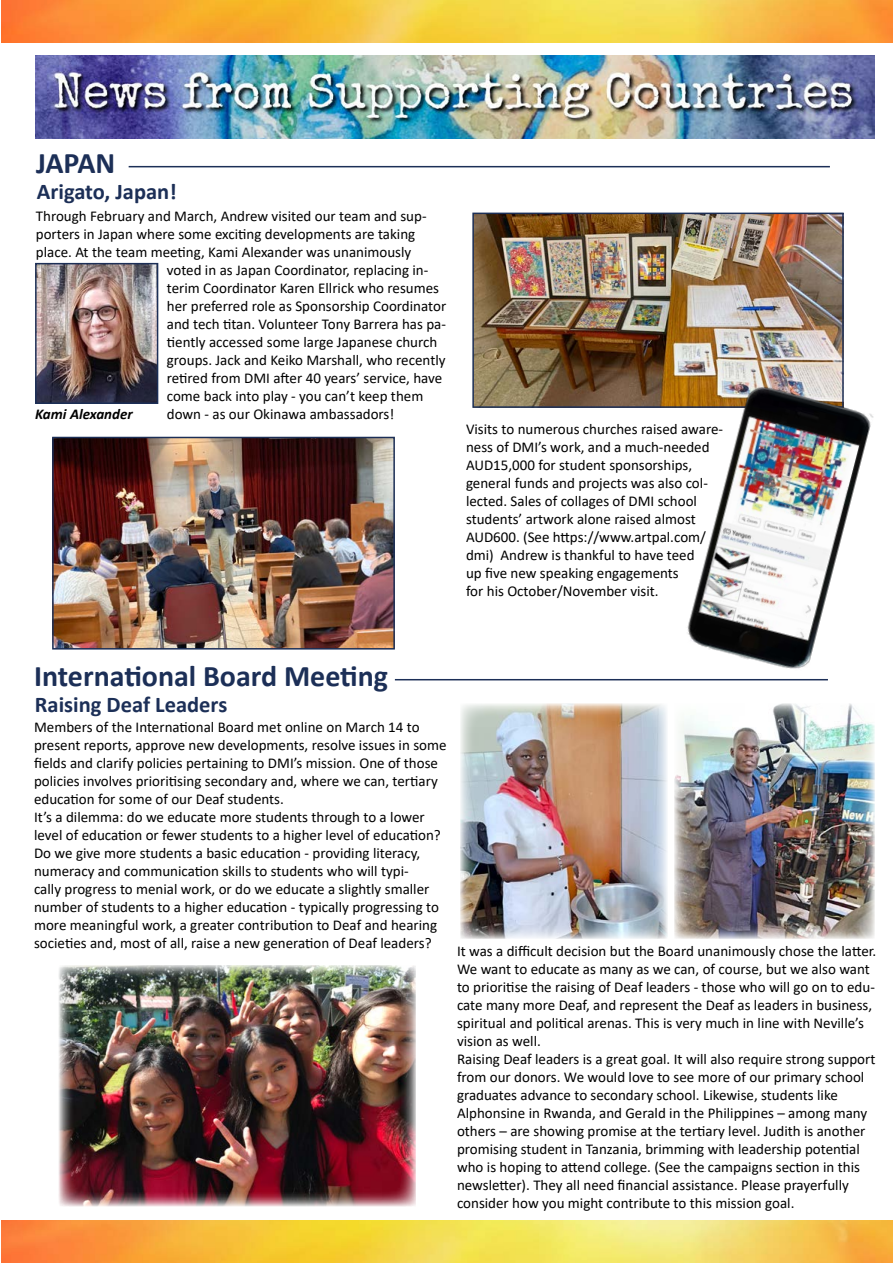
<style>
.page{position:relative;width:893px;height:1263px;background:#fff}
.page>*{position:absolute;margin:0;border:0;box-sizing:border-box;transform-origin:0 0}
.t1{font:700 30px "Calibri";color:#1c2f57}
.t2{font:700 22.5px "Calibri";color:#1c2f57}
.t3{font:15px/18px "Calibri";color:#000}
.t4{font:italic 700 15px "Calibri";color:#000}
</style>
<div class="page">
<img style="left:2px;top:0;width:891px;height:43px">
<img style="left:1px;top:1220px;width:892px;height:43px">
<img style="left:36px;top:55px;width:839px;height:83px">
<hr style="left:129px;top:166px;width:701px;height:1px;background:#1c2f57">
<img style="left:38px;top:266px;width:117px;height:135px">
<div style="left:35px;top:263px;width:123px;height:141px;border:2px solid #1c2f57"></div>
<img style="left:55px;top:440px;width:337px;height:206px">
<div style="left:52px;top:437px;width:343px;height:212px;border:2px solid #1c2f57"></div>
<img style="left:475px;top:216px;width:366px;height:189px">
<div style="left:472px;top:213px;width:372px;height:195px;border:2px solid #1c2f57"></div>
<img style="left:681px;top:381px;width:192px;height:288px">
<hr style="left:395px;top:679px;width:433px;height:1px;background:#1c2f57">
<img style="left:59px;top:966px;width:357px;height:240px">
<img style="left:460px;top:704px;width:207px;height:235px">
<img style="left:674px;top:704px;width:201px;height:235px">
<h1 class="t1" style="left:36px;top:142px;width:81px">JAPAN</h1>
<p class="t3" style="left:36px;top:206px;width:392px">Through February and March, Andrew visited our team and sup-</p>
<p class="t3" style="left:36px;top:224px;width:381px">porters in Japan where some exciting developments are taking</p>
<p class="t3" style="left:36px;top:242px;width:377px">place. At the team meeting, Kami Alexander was unanimously</p>
<p class="t3" style="left:167px;top:260px;width:263px">voted in as Japan Coordinator, replacing in-</p>
<p class="t3" style="left:167px;top:278px;width:274px">terim Coordinator Karen Ellrick who resumes</p>
<p class="t3" style="left:167px;top:296px;width:281px">her preferred role as Sponsorship Coordinator</p>
<p class="t3" style="left:167px;top:314px;width:281px">and tech titan. Volunteer Tony Barrera has pa-</p>
<p class="t3" style="left:167px;top:332px;width:272px">tiently accessed some large Japanese church</p>
<p class="t3" style="left:167px;top:350px;width:280px">groups. Jack and Keiko Marshall, who recently</p>
<p class="t3" style="left:167px;top:368px;width:277px">retired from DMI after 40 years’ service, have</p>
<p class="t3" style="left:167px;top:386px;width:258px">come back into play - you can’t keep them</p>
<p class="t3" style="left:167px;top:404px;width:229px">down - as our Okinawa ambassadors!</p>
<h2 class="t2" style="left:37px;top:175px;width:141px">Arigato, Japan!</h2>
<p class="t4" style="left:35px;top:404px;width:99px">Kami Alexander</p>
<p class="t3" style="left:466px;top:420px;width:259px">Visits to numerous churches raised aware&shy;ness of DMI’s work, and a much-needed AUD15,000 for student sponsorships, general funds and projects was also col&shy;lected. Sales of collages of DMI school students’ artwork alone raised almost AUD600. (See https://www.artpal.com/ dmi) Andrew is thankful to have teed<br>up five new speaking engagements<br>for his October/November visit.</p>
<h1 class="t1" style="left:34px;top:655px;width:356px">International Board Meeting</h1>
<h2 class="t2" style="left:35px;top:688px;width:194px">Raising Deaf Leaders</h2>
<p class="t3" style="left:34px;top:717px;width:414px">Members of the International Board met online on March 14 to present reports, approve new developments, resolve issues in some fields and clarify policies pertaining to DMI’s mission. One of those policies involves prioritising secondary and, where we can, tertiary education for some of our Deaf students.<br>It’s a dilemma: do we educate more students through to a lower level of education or fewer students to a higher level of education?<br>Do we give more students a basic education - providing literacy, numeracy and communication skills to students who will typi-<br>cally progress to menial work, or do we educate a slightly smaller number of students to a higher education - typically progressing to more meaningful work, a greater contribution to Deaf and hearing societies and, most of all, raise a new generation of Deaf leaders?</p>
<p class="t3" style="left:457px;top:942px;width:421px">It was a difficult decision but the Board unanimously chose the latter.<br>We want to educate as many as we can, of course, but we also want to prioritise the raising of Deaf leaders - those who will go on to edu&shy;cate many more Deaf, and represent the Deaf as leaders in business, spiritual and political arenas. This is very much in line with Neville’s vision as well.<br>Raising Deaf leaders is a great goal. It will also require strong support from our donors. We would love to see more of our primary school graduates advance to secondary school. Likewise, students like Alphonsine in Rwanda, and Gerald in the Philippines – among many others – are showing promise at the tertiary level. Judith is another promising student in Tanzania, brimming with leadership potential who is hoping to attend college. (See the campaigns section in this newsletter). They all need financial assistance. Please prayerfully consider how you might contribute to this mission goal.</p>
</div>
